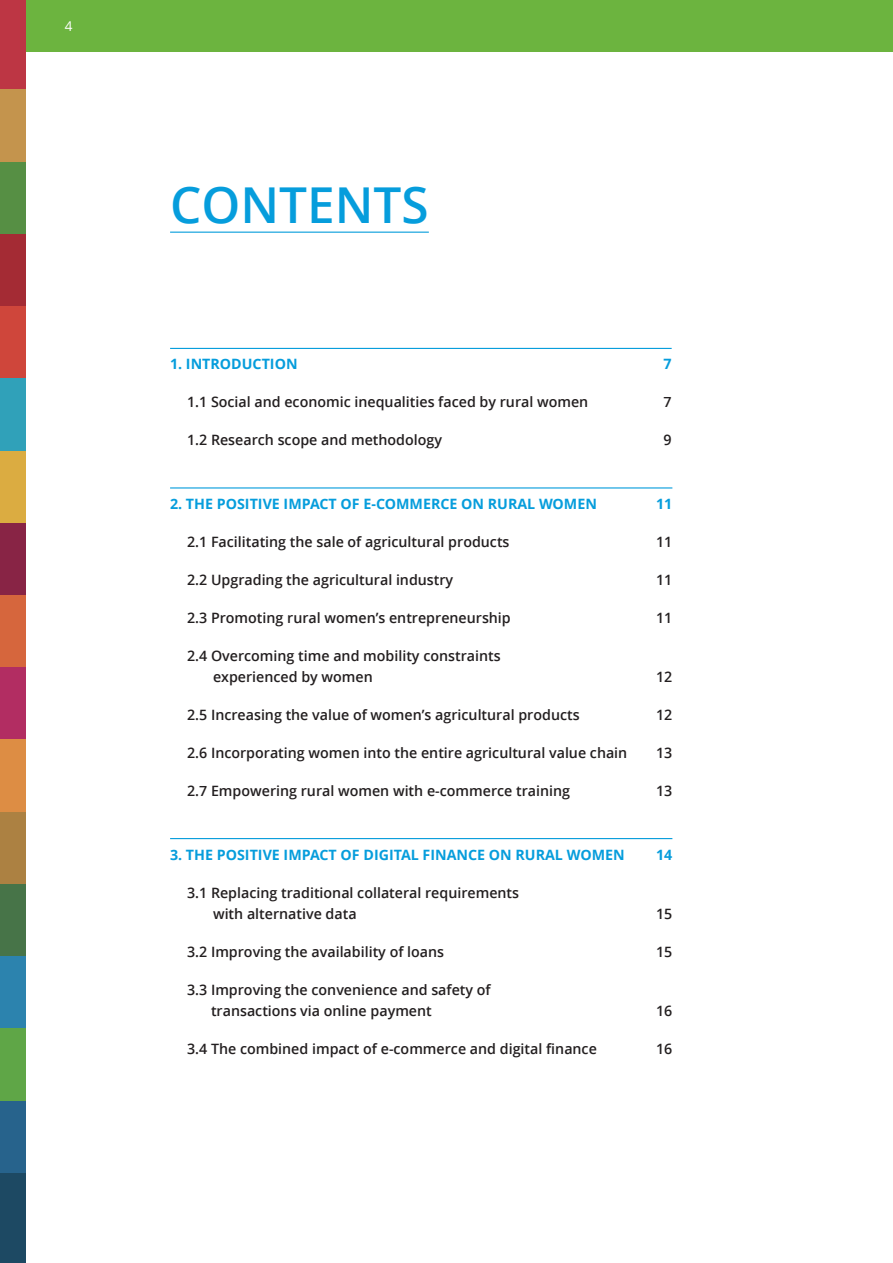
<style>
.page{position:relative;width:893px;height:1263px;background:#fff}
.page>*{position:absolute;margin:0;border:0;box-sizing:border-box;transform-origin:0 0}
.大标题{font:600 49.5px "Open Sans";color:#069ddc}
.t1{font:600 14.25px "Open Sans";color:#231f20}
.t2{font:700 14.25px "Open Sans";color:#069ddc}
.t3{font:13.5px "Open Sans";color:#fff}
</style>
<div class="page">
<div style="left:0;top:0;width:893px;height:51px;background:#6cb43f"></div>
<div style="left:0;top:0;width:26px;height:90px;background:#bd3644"></div>
<div style="left:0;top:90px;width:26px;height:72px;background:#c4944d"></div>
<div style="left:0;top:162px;width:26px;height:72px;background:#568f44"></div>
<div style="left:0;top:234px;width:26px;height:72px;background:#a42b34"></div>
<div style="left:0;top:306px;width:26px;height:73px;background:#cf463b"></div>
<div style="left:0;top:379px;width:26px;height:72px;background:#30a1b9"></div>
<div style="left:0;top:451px;width:26px;height:72px;background:#dbac41"></div>
<div style="left:0;top:523px;width:26px;height:72px;background:#882445"></div>
<div style="left:0;top:595px;width:26px;height:73px;background:#d6663d"></div>
<div style="left:0;top:668px;width:26px;height:72px;background:#b22d62"></div>
<div style="left:0;top:740px;width:26px;height:72px;background:#dd8d44"></div>
<div style="left:0;top:812px;width:26px;height:72px;background:#ac8142"></div>
<div style="left:0;top:884px;width:26px;height:72px;background:#477448"></div>
<div style="left:0;top:956px;width:26px;height:73px;background:#2c83ae"></div>
<div style="left:0;top:1029px;width:26px;height:72px;background:#5fa647"></div>
<div style="left:0;top:1101px;width:26px;height:72px;background:#27638c"></div>
<div style="left:0;top:1173px;width:26px;height:90px;background:#1d4963"></div>
<hr style="left:170px;top:232px;width:259px;height:1px;background:#069ddc">
<hr style="left:170px;top:348px;width:502px;height:1px;background:#069ddc">
<hr style="left:170px;top:487px;width:502px;height:1px;background:#069ddc">
<hr style="left:170px;top:838px;width:502px;height:1px;background:#069ddc">
<p class="t3" style="left:65px;top:16px;width:9px">4</p>
<p class="大标题" style="left:170px;top:171px;width:260px">CONTENTS</p>
<p class="t2" style="left:170px;top:354px;width:129px">1. INTRODUCTION</p>
<p class="t2" style="left:663px;top:354px;width:10px">7</p>
<p class="t1" style="left:187px;top:392px;width:403px">1.1 Social and economic inequalities faced by rural women</p>
<p class="t1" style="left:663px;top:392px;width:10px">7</p>
<p class="t1" style="left:187px;top:430px;width:256px">1.2 Research scope and methodology</p>
<p class="t1" style="left:663px;top:430px;width:10px">9</p>
<p class="t2" style="left:170px;top:494px;width:428px">2. THE POSITIVE IMPACT OF E-COMMERCE ON RURAL WOMEN</p>
<p class="t2" style="left:656px;top:494px;width:18px">11</p>
<p class="t1" style="left:187px;top:532px;width:324px">2.1 Facilitating the sale of agricultural products</p>
<p class="t1" style="left:656px;top:532px;width:18px">11</p>
<p class="t1" style="left:187px;top:570px;width:268px">2.2 Upgrading the agricultural industry</p>
<p class="t1" style="left:656px;top:570px;width:18px">11</p>
<p class="t1" style="left:187px;top:608px;width:325px">2.3 Promoting rural women’s entrepreneurship</p>
<p class="t1" style="left:656px;top:608px;width:18px">11</p>
<p class="t1" style="left:187px;top:646px;width:315px">2.4 Overcoming time and mobility constraints</p>
<p class="t1" style="left:213px;top:667px;width:161px">experienced by women</p>
<p class="t1" style="left:656px;top:667px;width:18px">12</p>
<p class="t1" style="left:187px;top:705px;width:394px">2.5 Increasing the value of women’s agricultural products</p>
<p class="t1" style="left:656px;top:705px;width:18px">12</p>
<p class="t1" style="left:187px;top:743px;width:442px">2.6 Incorporating women into the entire agricultural value chain</p>
<p class="t1" style="left:656px;top:743px;width:18px">13</p>
<p class="t1" style="left:187px;top:781px;width:384px">2.7 Empowering rural women with e-commerce training</p>
<p class="t1" style="left:656px;top:781px;width:18px">13</p>
<p class="t2" style="left:170px;top:844px;width:456px">3. THE POSITIVE IMPACT OF DIGITAL FINANCE ON RURAL WOMEN</p>
<p class="t2" style="left:656px;top:844px;width:18px">14</p>
<p class="t1" style="left:187px;top:883px;width:334px">3.1 Replacing traditional collateral requirements</p>
<p class="t1" style="left:213px;top:904px;width:145px">with alternative data</p>
<p class="t1" style="left:656px;top:904px;width:18px">15</p>
<p class="t1" style="left:187px;top:942px;width:259px">3.2 Improving the availability of loans</p>
<p class="t1" style="left:656px;top:942px;width:18px">15</p>
<p class="t1" style="left:187px;top:980px;width:305px">3.3 Improving the convenience and safety of</p>
<p class="t1" style="left:211px;top:1001px;width:222px">transactions via online payment</p>
<p class="t1" style="left:656px;top:1001px;width:18px">16</p>
<p class="t1" style="left:187px;top:1039px;width:411px">3.4 The combined impact of e-commerce and digital finance</p>
<p class="t1" style="left:656px;top:1039px;width:18px">16</p>
</div>
